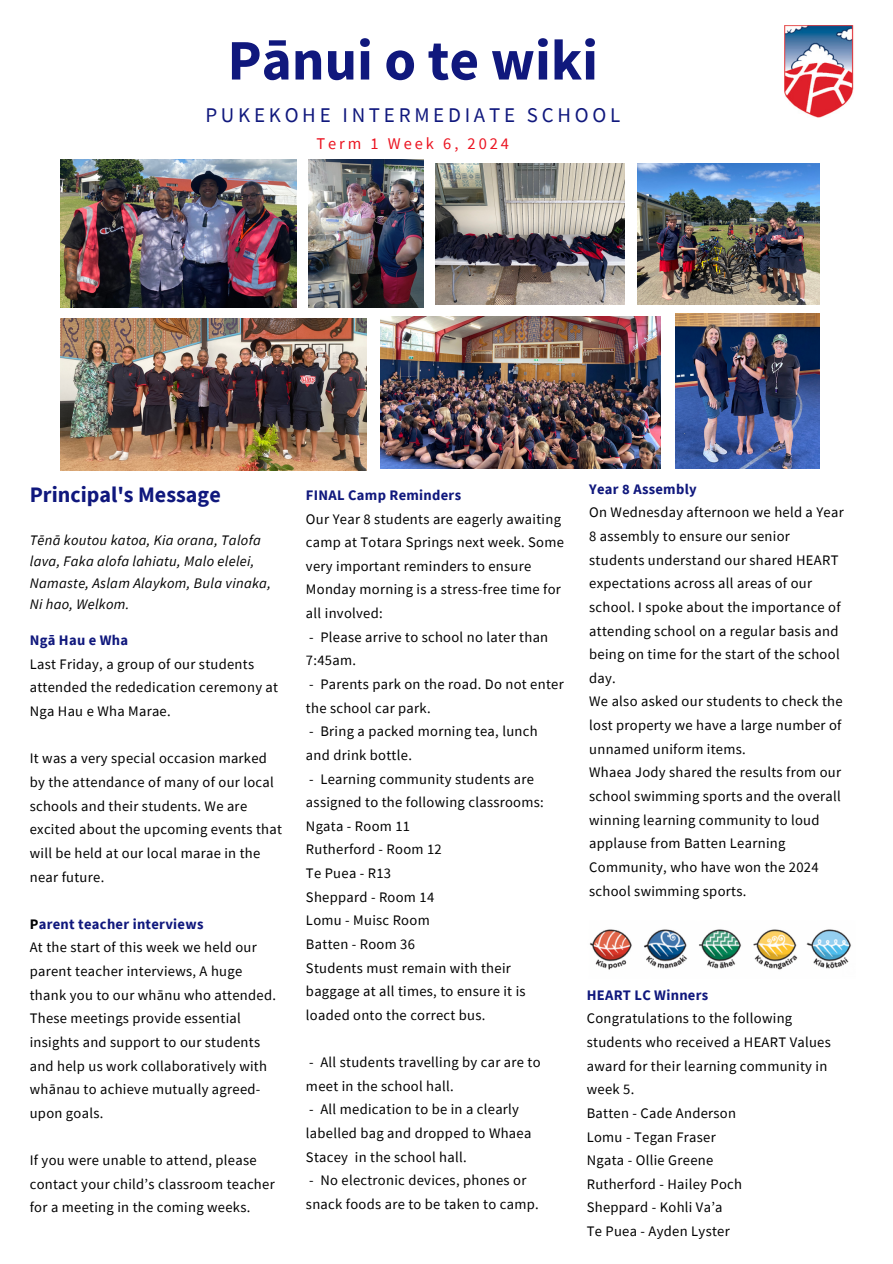
<style>
.page{position:relative;width:893px;height:1264px;background:#fff}
.page>*{position:absolute;margin:0;border:0;box-sizing:border-box;transform-origin:0 0}
.t1{font:700 57.3px "Source Sans Pro";color:#10187d}
.t2{font:700 22.05px "Source Sans Pro";color:#10187d}
.t3{font:20.85px "Source Sans Pro";letter-spacing:.18em;color:#10187d}
.t4{font:16.35px "Source Sans Pro";letter-spacing:.18em;color:#eb1320}
.t5{font:14.55px/23.7px "Source Sans Pro";letter-spacing:.02em;color:#000}
.t6{font:italic 14.55px/21.3px "Source Sans Pro";letter-spacing:.02em;color:#000}
.t7{font:700 14.55px "Source Sans Pro";letter-spacing:.02em;color:#10187d}
.s1{color:#000}
</style>
<div class="page">
<img style="left:784px;top:26px;width:70px;height:92px">
<img style="left:589px;top:929px;width:262px;height:41px">
<img style="left:61px;top:318px;width:305px;height:152px">
<img style="left:675px;top:314px;width:144px;height:154px">
<img style="left:381px;top:316px;width:279px;height:152px">
<img style="left:435px;top:164px;width:189px;height:141px">
<img style="left:61px;top:159px;width:235px;height:148px">
<img style="left:309px;top:159px;width:115px;height:148px">
<img style="left:637px;top:164px;width:182px;height:141px">
<p class="t1" style="left:227px;top:23px;width:372px">Pānui o te wiki</p>
<h3 class="t3" style="left:205px;top:102px;width:416px">PUKEKOHE INTERMEDIATE SCHOOL</h3>
<p class="t4" style="left:316px;top:133px;width:194px">Term 1 Week 6, 2024</p>
<p class="t2" style="left:30px;top:480px;width:192px">Principal's Message</p>
<p class="t6" style="left:30px;top:529px;width:243px">Tēnā koutou katoa, Kia orana, Talofa lava, Faka alofa lahiatu, Malo elelei,<br>Namaste, Aslam Alaykom, Bula vinaka,</p>
<p class="t6" style="left:30px;top:593px;width:101px">Ni hao, Welkom.</p>
<p class="t7" style="left:30px;top:631px;width:100px">Ngā Hau e Wha</p>
<p class="t5" style="left:30px;top:651px;width:250px">Last Friday, a group of our students attended the rededication ceremony at<br>Nga Hau e Wha Marae.</p>
<p class="t5" style="left:30px;top:746px;width:254px">It was a very special occasion marked by the attendance of many of our local schools and their students. We are excited about the upcoming events that will be held at our local marae in the near future.</p>
<p class="t7" style="left:30px;top:914px;width:175px"><span class="s1">P</span>arent teacher interviews</p>
<p class="t5" style="left:30px;top:935px;width:248px">At the start of this week we held our parent teacher interviews, A huge thank you to our whānu who attended.</p>
<p class="t5" style="left:30px;top:1006px;width:239px">These meetings provide essential insights and support to our students and help us work collaboratively with whānau to achieve mutually agreed&shy;upon goals.</p>
<p class="t5" style="left:30px;top:1148px;width:246px">If you were unable to attend, please contact your child’s classroom teacher for a meeting in the coming weeks.</p>
<p class="t7" style="left:306px;top:485px;width:157px">FINAL Camp Reminders</p>
<p class="t5" style="left:306px;top:506px;width:259px">Our Year 8 students are eagerly awaiting camp at Totara Springs next week. Some very important reminders to ensure Monday morning is a stress-free time for all involved:</p>
<p class="t5" style="left:306px;top:624px;width:244px">- Please arrive to school no later than<br>7:45am.</p>
<p class="t5" style="left:306px;top:672px;width:259px">- Parents park on the road. Do not enter the school car park.</p>
<p class="t5" style="left:306px;top:719px;width:233px">- Bring a packed morning tea, lunch and drink bottle.</p>
<p class="t5" style="left:306px;top:766px;width:239px">- Learning community students are assigned to the following classrooms:</p>
<p class="t5" style="left:306px;top:813px;width:106px">Ngata - Room 11</p>
<p class="t5" style="left:306px;top:837px;width:137px">Rutherford - Room 12</p>
<p class="t5" style="left:306px;top:861px;width:87px">Te Puea - R13</p>
<p class="t5" style="left:306px;top:884px;width:130px">Sheppard - Room 14</p>
<p class="t5" style="left:306px;top:908px;width:125px">Lomu - Muisc Room</p>
<p class="t5" style="left:306px;top:932px;width:111px">Batten - Room 36</p>
<p class="t5" style="left:306px;top:955px;width:221px">Students must remain with their baggage at all times, to ensure it is loaded onto the correct bus.</p>
<p class="t5" style="left:306px;top:1050px;width:236px">- All students travelling by car are to meet in the school hall.</p>
<p class="t5" style="left:306px;top:1097px;width:227px">- All medication to be in a clearly labelled bag and dropped to Whaea<br>Stacey in the school hall.</p>
<p class="t5" style="left:306px;top:1168px;width:234px">- No electronic devices, phones or snack foods are to be taken to camp.</p>
<p class="t7" style="left:589px;top:479px;width:109px">Year 8 Assembly</p>
<p class="t5" style="left:589px;top:500px;width:256px">On Wednesday afternoon we held a Year<br>8 assembly to ensure our senior students understand our shared HEART expectations across all areas of our school. I spoke about the importance of attending school on a regular basis and being on time for the start of the school day.</p>
<p class="t5" style="left:589px;top:689px;width:255px;text-align:justify">We also asked our students to check the lost property we have a large number of unnamed uniform items.</p>
<p class="t5" style="left:589px;top:760px;width:253px">Whaea Jody shared the results from our school swimming sports and the overall winning learning community to loud applause from Batten Learning Community, who have won the 2024 school swimming sports.</p>
<p class="t7" style="left:586px;top:985px;width:123px">HEART LC Winners</p>
<p class="t5" style="left:586px;top:1006px;width:246px">Congratulations to the following students who received a HEART Values award for their learning community in week 5.</p>
<p class="t5" style="left:586px;top:1100px;width:151px">Batten - Cade Anderson</p>
<p class="t5" style="left:586px;top:1124px;width:130px">Lomu - Tegan Fraser</p>
<p class="t5" style="left:586px;top:1148px;width:128px">Ngata - Ollie Greene</p>
<p class="t5" style="left:586px;top:1171px;width:157px">Rutherford - Hailey Poch</p>
<p class="t5" style="left:586px;top:1195px;width:137px">Sheppard - Kohli Va’a</p>
<p class="t5" style="left:586px;top:1218px;width:144px">Te Puea - Ayden Lyster</p>
</div>
